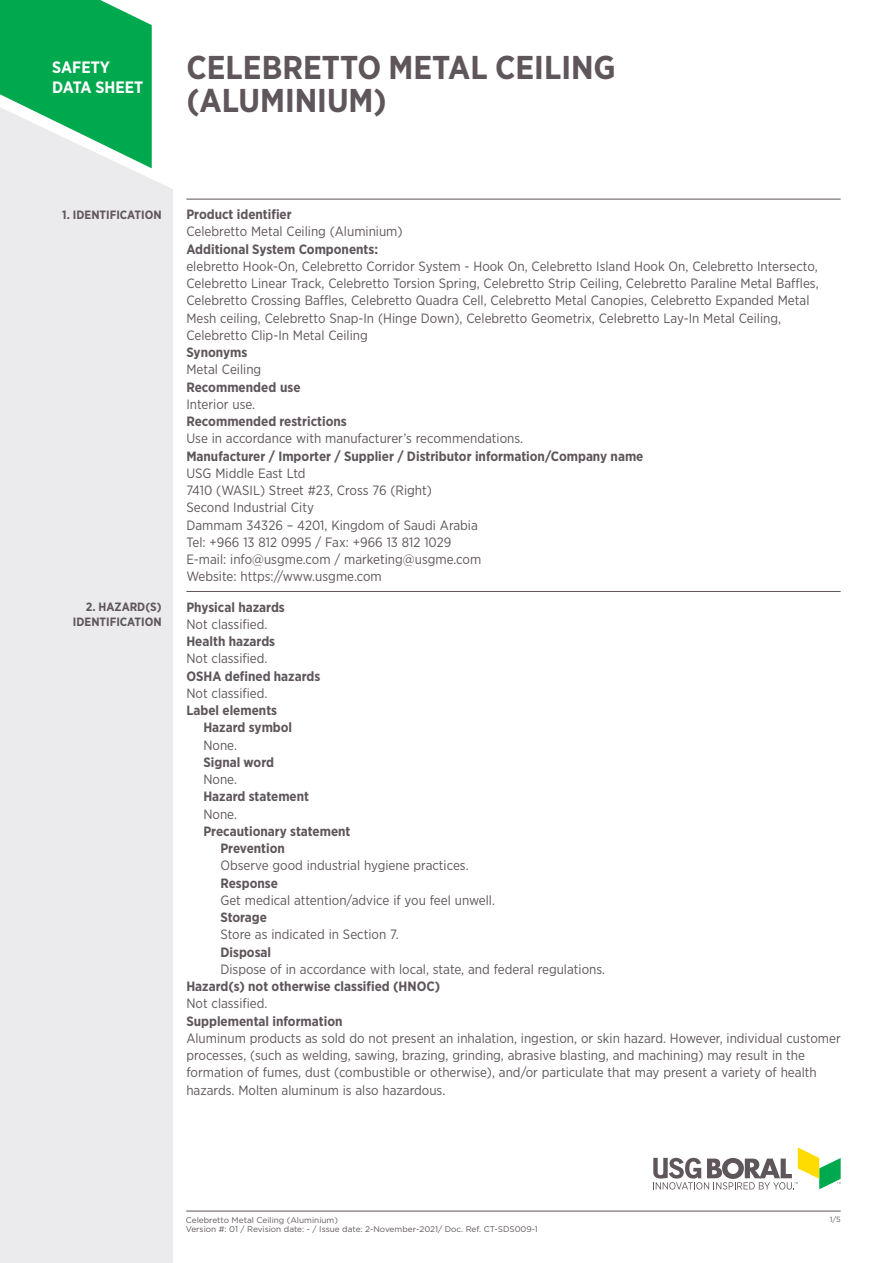
<style>
.page{position:relative;width:893px;height:1263px;background:#fff}
.page>*{position:absolute;margin:0;border:0;box-sizing:border-box;transform-origin:0 0}
.t1{font:700 33px "Gotham Narrow";color:#5f565c}
.t2{font:700 16.5px "Gotham Narrow";color:#fff}
.Helvetica_light_10pt{font:13.5px/17.2px "Gotham Narrow";color:#5f565c}
.Helvetica_light_10pt-2{font:700 13.5px "Gotham Narrow";color:#5f565c}
.Helvetica_light_10pt-3{font:700 12px/14.4px "Gotham Narrow";color:#5f565c;text-align:right}
.t3{font:8.25px "Gotham";color:#5f565c}
.t4{font:7.5px "Gotham";color:#5f565c}
</style>
<div class="page">
<svg style="left:653px;top:1147px;width:188px;height:42px"></svg>
<div style="left:0;top:168px;width:173px;height:1095px;background:#ebeaec"></div>
<hr style="left:186px;top:199px;width:655px;height:1px;background:#5f565c">
<hr style="left:186px;top:591px;width:655px;height:1px;background:#5f565c">
<svg style="left:0;top:0;width:152px;height:168px;background:#3bba76"></svg>
<hr style="left:186px;top:1211px;width:655px;height:1px;background:#5f565c">
<p class="t2" style="left:52px;top:56px;width:59px">SAFETY</p>
<p class="t2" style="left:52px;top:76px;width:93px">DATA SHEET</p>
<p class="t1" style="left:186px;top:46px;width:431px">CELEBRETTO METAL CEILING</p>
<p class="t1" style="left:186px;top:79px;width:202px">(ALUMINIUM)</p>
<p class="Helvetica_light_10pt-3" style="left:62px;top:207px;width:101px">1. IDENTIFICATION</p>
<p class="Helvetica_light_10pt-3" style="left:73px;top:600px;width:90px">2. HAZARD(S)<br>IDENTIFICATION</p>
<p class="Helvetica_light_10pt-2" style="left:186px;top:206px;width:107px">Product identifier</p>
<p class="Helvetica_light_10pt" style="left:186px;top:223px;width:218px">Celebretto Metal Ceiling (Aluminium)</p>
<p class="Helvetica_light_10pt-2" style="left:186px;top:240px;width:193px">Additional System Components:</p>
<p class="Helvetica_light_10pt" style="left:186px;top:257px;width:634px">elebretto Hook-On, Celebretto Corridor System - Hook On, Celebretto Island Hook On, Celebretto Intersecto, Celebretto Linear Track, Celebretto Torsion Spring, Celebretto Strip Ceiling, Celebretto Paraline Metal Baffles, Celebretto Crossing Baffles, Celebretto Quadra Cell, Celebretto Metal Canopies, Celebretto Expanded Metal Mesh ceiling, Celebretto Snap-In (Hinge Down), Celebretto Geometrix, Celebretto Lay-In Metal Ceiling, Celebretto Clip-In Metal Ceiling</p>
<p class="Helvetica_light_10pt-2" style="left:186px;top:344px;width:63px">Synonyms</p>
<p class="Helvetica_light_10pt" style="left:186px;top:361px;width:76px">Metal Ceiling</p>
<p class="Helvetica_light_10pt-2" style="left:186px;top:378px;width:116px">Recommended use</p>
<p class="Helvetica_light_10pt" style="left:186px;top:395px;width:70px">Interior use.</p>
<p class="Helvetica_light_10pt-2" style="left:186px;top:413px;width:162px">Recommended restrictions</p>
<p class="Helvetica_light_10pt" style="left:186px;top:430px;width:338px">Use in accordance with manufacturer’s recommendations.</p>
<p class="Helvetica_light_10pt-2" style="left:186px;top:447px;width:459px">Manufacturer / Importer / Supplier / Distributor information/Company name</p>
<p class="Helvetica_light_10pt" style="left:186px;top:464px;width:121px">USG Middle East Ltd</p>
<p class="Helvetica_light_10pt" style="left:186px;top:482px;width:247px">7410 (WASIL) Street #23, Cross 76 (Right)</p>
<p class="Helvetica_light_10pt" style="left:186px;top:499px;width:129px">Second Industrial City</p>
<p class="Helvetica_light_10pt" style="left:186px;top:516px;width:293px">Dammam 34326 – 4201, Kingdom of Saudi Arabia</p>
<p class="Helvetica_light_10pt" style="left:186px;top:533px;width:267px">Tel: +966 13 812 0995 / Fax: +966 13 812 1029</p>
<p class="Helvetica_light_10pt" style="left:186px;top:551px;width:296px">E-mail: info@usgme.com / marketing@usgme.com</p>
<p class="Helvetica_light_10pt" style="left:186px;top:568px;width:197px">Website: https://www.usgme.com</p>
<p class="Helvetica_light_10pt-2" style="left:186px;top:598px;width:100px">Physical hazards</p>
<p class="Helvetica_light_10pt" style="left:186px;top:615px;width:83px">Not classified.</p>
<p class="Helvetica_light_10pt-2" style="left:186px;top:633px;width:90px">Health hazards</p>
<p class="Helvetica_light_10pt" style="left:186px;top:650px;width:83px">Not classified.</p>
<p class="Helvetica_light_10pt-2" style="left:186px;top:667px;width:136px">OSHA defined hazards</p>
<p class="Helvetica_light_10pt" style="left:186px;top:684px;width:83px">Not classified.</p>
<p class="Helvetica_light_10pt-2" style="left:186px;top:702px;width:92px">Label elements</p>
<p class="Helvetica_light_10pt-2" style="left:203px;top:719px;width:90px">Hazard symbol</p>
<p class="Helvetica_light_10pt" style="left:203px;top:736px;width:35px">None.</p>
<p class="Helvetica_light_10pt-2" style="left:203px;top:753px;width:72px">Signal word</p>
<p class="Helvetica_light_10pt" style="left:203px;top:770px;width:35px">None.</p>
<p class="Helvetica_light_10pt-2" style="left:203px;top:788px;width:107px">Hazard statement</p>
<p class="Helvetica_light_10pt" style="left:203px;top:805px;width:35px">None.</p>
<p class="Helvetica_light_10pt-2" style="left:203px;top:822px;width:149px">Precautionary statement</p>
<p class="Helvetica_light_10pt-2" style="left:220px;top:840px;width:66px">Prevention</p>
<p class="Helvetica_light_10pt" style="left:220px;top:857px;width:250px">Observe good industrial hygiene practices.</p>
<p class="Helvetica_light_10pt-2" style="left:220px;top:874px;width:59px">Response</p>
<p class="Helvetica_light_10pt" style="left:220px;top:891px;width:276px">Get medical attention/advice if you feel unwell.</p>
<p class="Helvetica_light_10pt-2" style="left:220px;top:909px;width:48px">Storage</p>
<p class="Helvetica_light_10pt" style="left:220px;top:926px;width:180px">Store as indicated in Section 7.</p>
<p class="Helvetica_light_10pt-2" style="left:220px;top:943px;width:52px">Disposal</p>
<p class="Helvetica_light_10pt" style="left:220px;top:960px;width:386px">Dispose of in accordance with local, state, and federal regulations.</p>
<p class="Helvetica_light_10pt-2" style="left:186px;top:978px;width:255px">Hazard(s) not otherwise classified (HNOC)</p>
<p class="Helvetica_light_10pt" style="left:186px;top:995px;width:83px">Not classified.</p>
<p class="Helvetica_light_10pt-2" style="left:186px;top:1012px;width:158px">Supplemental information</p>
<p class="Helvetica_light_10pt" style="left:186px;top:1029px;width:656px">Aluminum products as sold do not present an inhalation, ingestion, or skin hazard. However, individual customer processes, (such as welding, sawing, brazing, grinding, abrasive blasting, and machining) may result in the formation of fumes, dust (combustible or otherwise), and/or particulate that may present a variety of health hazards. Molten aluminum is also hazardous.</p>
<p class="t3" style="left:186px;top:1214px;width:154px">Celebretto Metal Ceiling (Aluminium)</p>
<p class="t4" style="left:830px;top:1214px;width:12px">1/5</p>
<p class="t3" style="left:186px;top:1224px;width:354px">Version #: 01 / Revision date: - / Issue date: 2-November-2021/ Doc. Ref. CT-SDS009-1</p>
</div>
